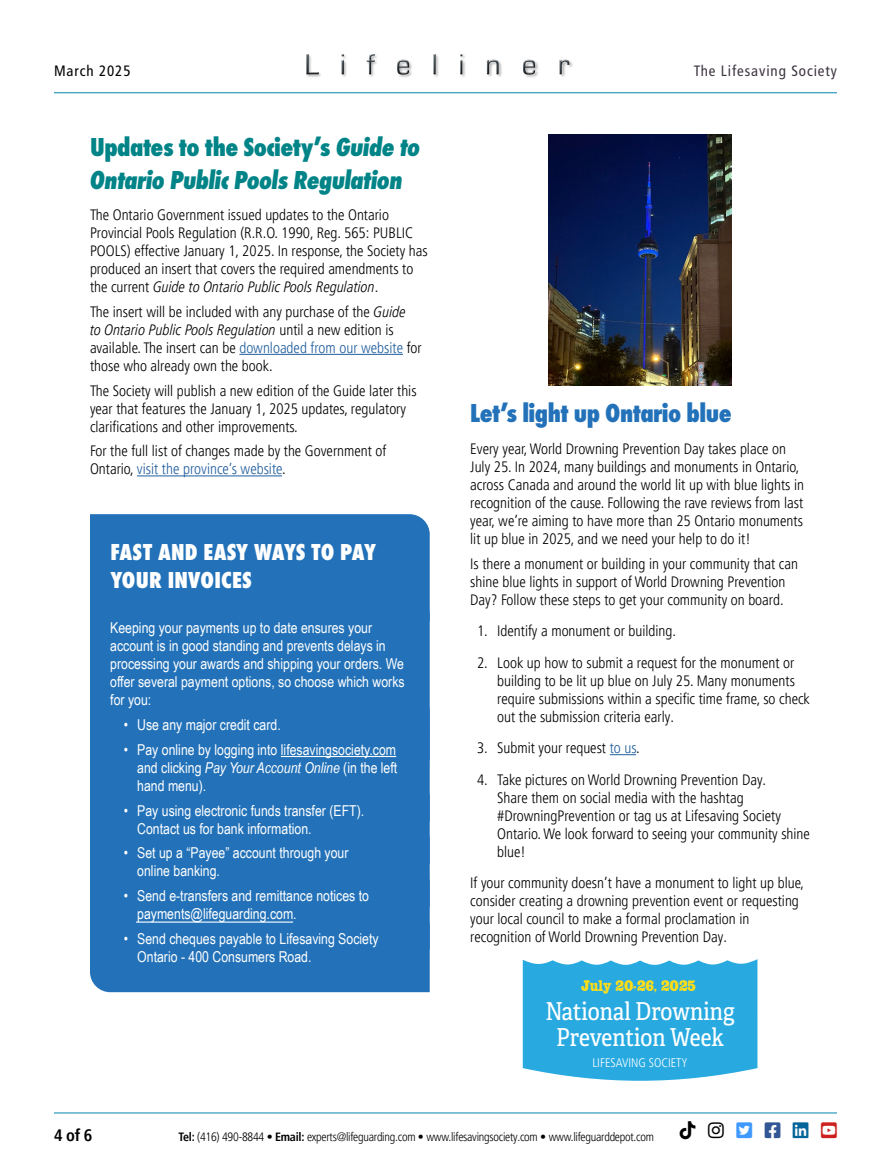
<style>
.page{position:relative;width:891px;height:1167px;background:#fff}
.page>*{position:absolute;margin:0;border:0;box-sizing:border-box;transform-origin:0 0}
.Head{font:italic 800 27px/32.4px "Futura PT Cond";letter-spacing:-.02em;color:#008487}
.Head-2{font:800 27px "Futura PT Cond";letter-spacing:-.02em;color:#2372b9}
.t1{font:24.75px/26.5px "Adelle Condensed";color:#fff;text-align:center}
.Sidebar_BASE{font:800 24px/28.8px "Futura PT Cond";letter-spacing:.01em;color:#fff}
.t2{font:700 condensed 16.5px "Frutiger LT Pro";color:#000}
.t3{font:15.3px "HWT Slab Columbian";color:#ffde17;scale:.92 1}
.Body_Copy{font:300 condensed 15px/18px "Frutiger LT Pro";color:#000}
.Ad_Body_Copy{font:15px/18px "Arial Narrow";color:#fff}
.t4{font:condensed 15px "Frutiger LT Std";letter-spacing:.06em;color:#3e3541}
.t5{font:condensed 15px "Frutiger LT Std";letter-spacing:.06em;color:#000}
.t6{font:300 condensed 12.3px "Frutiger LT Pro";color:#fff}
.t7{font:300 condensed 12px "Frutiger LT Pro";letter-spacing:-.02em;color:#000}
.s1{font-style:normal}
.s2{font-style:italic}
.s3{color:#215e9e}
.s4{font-weight:700}
</style>
<div class="page">
<div style="left:306px;top:53px;width:267px;height:25px;background:#000;opacity:.35"></div>
<img style="left:306px;top:54px;width:267px;height:22px">
<hr style="left:54px;top:1112px;width:783px;height:1px;background:#0084ae">
<hr style="left:54px;top:92px;width:783px;height:1px;background:#0084ae">
<hr style="left:239px;top:354px;width:164px;height:1px;background:#215e9e">
<hr style="left:137px;top:475px;width:145px;height:1px;background:#215e9e">
<div style="left:90px;top:514px;width:340px;height:81px;background:#2372b9"></div>
<div style="left:90px;top:595px;width:340px;height:97px;background:#2372b9"></div>
<div style="left:90px;top:692px;width:340px;height:300px;background:#2372b9"></div>
<svg style="left:610px;top:754px;width:26px;height:1px"></svg>
<img style="left:549px;top:135px;width:183px;height:250px">
<hr style="left:136px;top:921px;width:157px;height:1px;background:#fff">
<div style="left:523px;top:959px;width:234px;height:121px;background:#28aae1"></div>
<p class="t5" style="left:54px;top:62px;width:78px">March 2025</p>
<p class="t4" style="left:694px;top:62px;width:145px">The Lifesaving Society</p>
<p class="Head" style="left:90px;top:131px;width:332px"><span class="s1">Updates to the Society’s</span> Guide to<br>Ontario Public Pools Regulation</p>
<p class="Body_Copy" style="left:90px;top:206px;width:339px">The Ontario Government issued updates to the Ontario Provincial Pools Regulation (R.R.O. 1990, Reg. 565: PUBLIC POOLS) effective January 1, 2025. In response, the Society has produced an insert that covers the required amendments to the current <span class="s2">Guide to Ontario Public Pools Regulation</span>.</p>
<p class="Body_Copy" style="left:90px;top:303px;width:333px">The insert will be included with any purchase of the <span class="s2">Guide<br>to Ontario Public Pools Regulation</span> until a new edition is available. The insert can be <span class="s3">downloaded from our website</span> for those who already own the book.</p>
<p class="Body_Copy" style="left:90px;top:381px;width:328px">The Society will publish a new edition of the Guide later this year that features the January 1, 2025 updates, regulatory clarifications and other improvements.</p>
<p class="Body_Copy" style="left:90px;top:442px;width:298px">For the full list of changes made by the Government of<br>Ontario, <span class="s3">visit the province’s website</span>.</p>
<p class="Sidebar_BASE" style="left:110px;top:537px;width:267px">FAST AND EASY WAYS TO PAY<br>YOUR INVOICES</p>
<p class="Ad_Body_Copy" style="left:110px;top:618px;width:296px">Keeping your payments up to date ensures your account is in good standing and prevents delays in processing your awards and shipping your orders. We offer several payment options, so choose which works for you:</p>
<p class="Ad_Body_Copy" style="left:124px;top:715px;width:159px">• Use any major credit card.</p>
<p class="Ad_Body_Copy" style="left:137px;top:740px;width:262px;text-align:justify;text-indent:-14px">• Pay online by logging into lifesavingsociety.com and clicking <span class="s2">Pay Your Account Online</span> (in the left hand menu).</p>
<p class="Ad_Body_Copy" style="left:137px;top:800px;width:228px;text-indent:-14px">• Pay using electronic funds transfer (EFT).<br>Contact us for bank information.</p>
<p class="Ad_Body_Copy" style="left:137px;top:843px;width:213px;text-indent:-14px">• Set up a “Payee” account through your online banking.</p>
<p class="Ad_Body_Copy" style="left:137px;top:886px;width:233px;text-indent:-14px">• Send e-transfers and remittance notices to payments@lifeguarding.com.</p>
<p class="Ad_Body_Copy" style="left:137px;top:929px;width:243px;text-indent:-14px">• Send cheques payable to Lifesaving Society<br>Ontario - 400 Consumers Road.</p>
<p class="Head-2" style="left:470px;top:397px;width:263px">Let’s light up Ontario blue</p>
<p class="Body_Copy" style="left:470px;top:440px;width:335px">Every year, World Drowning Prevention Day takes place on July 25. In 2024, many buildings and monuments in Ontario, across Canada and around the world lit up with blue lights in recognition of the cause. Following the rave reviews from last year, we’re aiming to have more than 25 Ontario monuments lit up blue in 2025, and we need your help to do it!</p>
<p class="Body_Copy" style="left:470px;top:554px;width:329px">Is there a monument or building in your community that can shine blue lights in support of World Drowning Prevention<br>Day? Follow these steps to get your community on board.</p>
<p class="Body_Copy" style="left:477px;top:622px;width:201px">1. Identify a monument or building.</p>
<p class="Body_Copy" style="left:497px;top:653px;width:314px;text-indent:-20px">2. Look up how to submit a request for the monument or building to be lit up blue on July 25. Many monuments require submissions within a specific time frame, so check out the submission criteria early.</p>
<p class="Body_Copy" style="left:477px;top:739px;width:164px">3. Submit your request <span class="s3">to us</span>.</p>
<p class="Body_Copy" style="left:497px;top:770px;width:314px;text-indent:-20px">4. Take pictures on World Drowning Prevention Day.<br>Share them on social media with the hashtag #DrowningPrevention or tag us at Lifesaving Society Ontario. We look forward to seeing your community shine blue!</p>
<p class="Body_Copy" style="left:470px;top:874px;width:335px">If your community doesn’t have a monument to light up blue, consider creating a drowning prevention event or requesting your local council to make a formal proclamation in recognition of World Drowning Prevention Day.</p>
<p class="t3" style="left:581px;top:975px;width:126px">July 20-26, 2025</p>
<p class="t1" style="left:545px;top:997px;width:191px">National Drowning<br>Prevention Week</p>
<p class="t6" style="left:592px;top:1055px;width:97px">LIFESAVING SOCIETY</p>
<p class="t2" style="left:54px;top:1125px;width:40px">4 of 6</p>
<p class="t7" style="left:179px;top:1130px;width:477px"><span class="s4">Tel:</span> (416) 490-8844 • <span class="s4">Email:</span> experts@lifeguarding.com • www.lifesavingsociety.com • www.lifeguarddepot.com</p>
</div>
